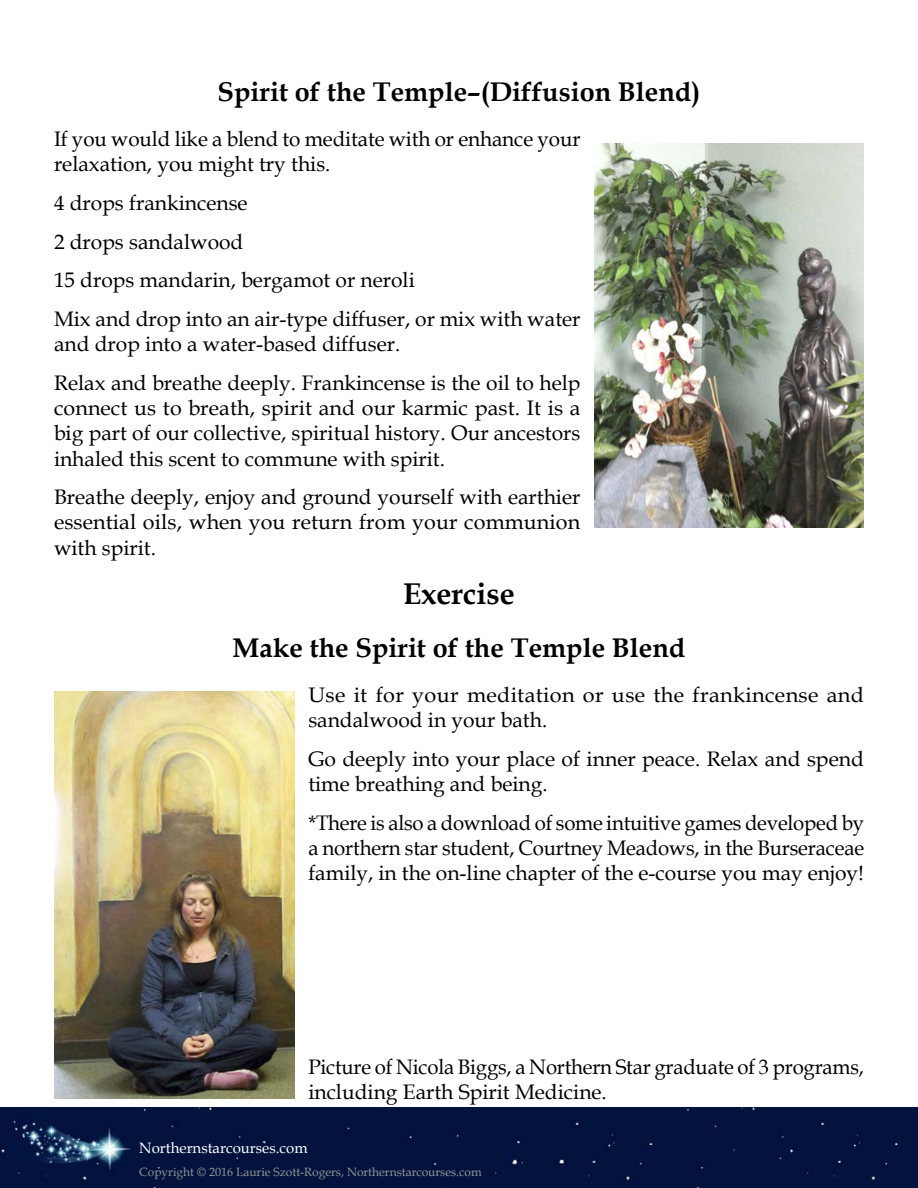
<style>
.page{position:relative;width:918px;height:1188px;background:#fff}
.page>*{position:absolute;margin:0;border:0;box-sizing:border-box;transform-origin:0 0}
.Heading_1{font:700 30px "Book Antiqua";color:#000}
.Heading_2{font:700 27px "Book Antiqua";color:#000}
.Body{font:21px/25.2px "Book Antiqua";color:#000}
.t1{font:15px "Book Antiqua";color:#fff}
.t2{font:12px "Book Antiqua";color:#939598}
</style>
<div class="page">
<div style="left:0;top:1107px;width:918px;height:81px;background:#04133e"></div>
<img style="left:594px;top:143px;width:270px;height:384px">
<img style="left:54px;top:692px;width:241px;height:406px">
<p class="Heading_2" style="left:218px;top:73px;width:484px">Spirit of the Temple–(Diffusion Blend)</p>
<p class="Body" style="left:54px;top:126px;width:528px">If you would like a blend to meditate with or enhance your relaxation, you might try this.</p>
<p class="Body" style="left:54px;top:190px;width:195px">4 drops frankincense</p>
<p class="Body" style="left:54px;top:228px;width:191px">2 drops sandalwood</p>
<p class="Body" style="left:54px;top:267px;width:362px">15 drops mandarin, bergamot or neroli</p>
<p class="Body" style="left:54px;top:306px;width:528px">Mix and drop into an air-type diffuser, or mix with water and drop into a water-based diffuser.</p>
<p class="Body" style="left:54px;top:370px;width:528px;text-align:justify">Relax and breathe deeply. Frankincense is the oil to help connect us to breath, spirit and our karmic past. It is a big part of our collective, spiritual history. Our ancestors inhaled this scent to commune with spirit.</p>
<p class="Body" style="left:54px;top:484px;width:528px;text-align:justify">Breathe deeply, enjoy and ground yourself with earthier essential oils, when you return from your communion with spirit.</p>
<p class="Heading_1" style="left:403px;top:574px;width:113px">Exercise</p>
<p class="Heading_2" style="left:233px;top:629px;width:454px">Make the Spirit of the Temple Blend</p>
<p class="Body" style="left:308px;top:682px;width:557px">Use it for your meditation or use the frankincense and sandalwood in your bath.</p>
<p class="Body" style="left:308px;top:746px;width:557px">Go deeply into your place of inner peace. Relax and spend time breathing and being.</p>
<p class="Body" style="left:308px;top:810px;width:557px;text-align:justify">*There is also a download of some intuitive games developed by a northern star student, Courtney Meadows, in the Burseraceae family, in the on-line chapter of the e-course you may enjoy!</p>
<p class="Body" style="left:308px;top:1054px;width:557px">Picture of Nicola Biggs, a Northern Star graduate of 3 programs, including Earth Spirit Medicine.</p>
<p class="t1" style="left:139px;top:1137px;width:170px">Northernstarcourses.com</p>
<p class="t2" style="left:139px;top:1163px;width:344px">Copyright © 2016 Laurie Szott-Rogers, Northernstarcourses.com</p>
</div>
